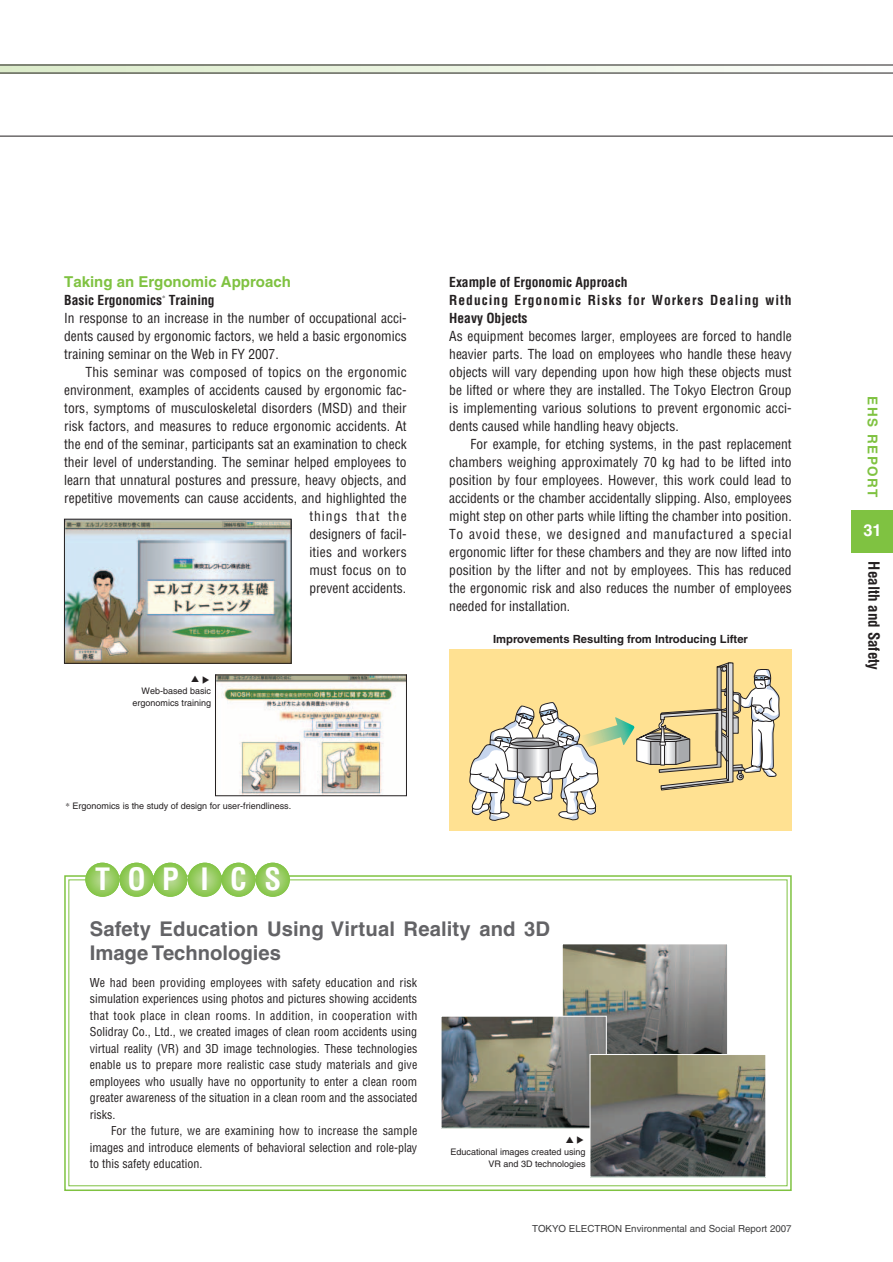
<style>
.page{position:relative;width:893px;height:1262px;background:#fff}
.page>*{position:absolute;margin:0;border:0;box-sizing:border-box;transform-origin:0 0}
.t1{font:700 condensed 30px "Helvetica";color:#fff}
.t2{font:700 20.25px/24px "Helvetica";letter-spacing:.005em;color:#636366}
.t3{font:700 16.5px "Helvetica";color:#fff}
.t4{font:700 15px "Helvetica";color:#7fc241}
.t5{font:700 condensed 15px "Helvetica";color:#231f20}
.t6{font:condensed 13.5px/18px "Helvetica";color:#231f20;text-align:justify}
.t7{font:700 condensed 13.5px/18px "Helvetica";letter-spacing:.075em;color:#231f20}
.t8{font:700 13.5px "Helvetica";letter-spacing:.11em;color:#7fc241}
.t9{font:condensed 12px/16.5px "Helvetica";color:#231f20;text-align:justify}
.t10{font:700 11.25px "Helvetica";color:#231f20}
.t11{font:9.75px "Helvetica";color:#3e3e3f}
.t12{font:9px/12px "Helvetica";color:#231f20;text-align:right}
.s1{font-weight:700}
.s2{font-family:"Times"}
</style>
<div class="page">
<div style="left:851px;top:510px;width:41px;height:43px;background:#7fc241"></div>
<div style="left:64px;top:875px;width:727px;height:316px;border:2px solid #7fc241"></div>
<svg style="left:85px;top:862px;width:34px;height:34px"></svg>
<svg style="left:119px;top:862px;width:35px;height:34px"></svg>
<svg style="left:153px;top:862px;width:34px;height:34px"></svg>
<svg style="left:188px;top:862px;width:34px;height:34px"></svg>
<svg style="left:221px;top:862px;width:35px;height:34px"></svg>
<svg style="left:256px;top:862px;width:34px;height:34px"></svg>
<div style="left:449px;top:649px;width:343px;height:182px;background:#ffe192"></div>
<svg style="left:469px;top:662px;width:311px;height:159px"></svg>
<img style="left:217px;top:676px;width:187px;height:118px">
<div style="left:215px;top:674px;width:191px;height:122px;border:1px solid #231f20"></div>
<img style="left:564px;top:945px;width:162px;height:109px">
<div style="left:562px;top:943px;width:166px;height:115px;border:1px solid #fff"></div>
<img style="left:442px;top:1017px;width:162px;height:109px">
<div style="left:440px;top:1015px;width:166px;height:113px;border:1px solid #fff"></div>
<img style="left:591px;top:1056px;width:173px;height:119px">
<div style="left:589px;top:1054px;width:177px;height:123px;border:1px solid #fff"></div>
<img style="left:66px;top:521px;width:223px;height:140px">
<div style="left:64px;top:519px;width:227px;height:144px;border:1px solid #231f20"></div>
<svg style="left:0;top:65px;width:892px;height:8px"></svg>
<hr style="left:0;top:136px;width:892px;height:1px;background:#231f20">
<p class="t4" style="left:64px;top:276px;width:228px">Taking an Ergonomic Approach</p>
<p class="t6" style="left:64px;top:292px;width:344px;text-align:left"><span class="s1">Basic Ergonomics</span><sup>*</sup> <span class="s1">Training<br></span>In response to an increase in the number of occupational acci&shy;dents caused by ergonomic factors, we held a basic ergonomics training seminar on the Web in FY 2007.</p>
<p class="t6" style="left:64px;top:364px;width:344px;text-align:right">This seminar was composed of topics on the ergonomic environment, examples of accidents caused by ergonomic fac&shy;tors, symptoms of musculoskeletal disorders (MSD) and their risk factors, and measures to reduce ergonomic accidents. At the end of the seminar, participants sat an examination to check their level of understanding. The seminar helped employees to learn that unnatural postures and pressure, heavy objects, and repetitive movements can cause accidents, and highlighted the things that the<br>designers of facil-<br>ities and workers<br>must focus on to<br>prevent accidents.</p>
<p class="t12" style="left:132px;top:686px;width:80px">Web-based basic ergonomics training</p>
<p class="t12" style="left:66px;top:801px;width:227px"><span class="s2">*</span> Ergonomics is the study of design for user-friendliness.</p>
<h1 class="t1" style="left:95px;top:867px;width:187px">TOP I CS</h1>
<p class="t7" style="left:449px;top:274px;width:344px">Example of Ergonomic Approach<br>Reducing Ergonomic Risks for Workers Dealing with<br>Heavy Objects</p>
<p class="t6" style="left:449px;top:328px;width:344px">As equipment becomes larger, employees are forced to handle heavier parts. The load on employees who handle these heavy objects will vary depending upon how high these objects must be lifted or where they are installed. The Tokyo Electron Group is implementing various solutions to prevent ergonomic acci&shy;dents caused while handling heavy objects.</p>
<p class="t6" style="left:449px;top:436px;width:344px;text-indent:21px">For example, for etching systems, in the past replacement chambers weighing approximately 70 kg had to be lifted into position by four employees. However, this work could lead to accidents or the chamber accidentally slipping. Also, employees might step on other parts while lifting the chamber into position.<br>To avoid these, we designed and manufactured a special ergonomic lifter for these chambers and they are now lifted into position by the lifter and not by employees. This has reduced the ergonomic risk and also reduces the number of employees needed for installation.</p>
<p class="t10" style="left:493px;top:635px;width:256px">Improvements Resulting from Introducing Lifter</p>
<h2 class="t2" style="left:90px;top:918px;width:462px">Safety Education Using Virtual Reality and 3D<br>Image Technologies</h2>
<p class="t9" style="left:90px;top:975px;width:329px">We had been providing employees with safety education and risk simulation experiences using photos and pictures showing accidents that took place in clean rooms. In addition, in cooperation with Solidray Co., Ltd., we created images of clean room accidents using virtual reality (VR) and 3D image technologies. These technologies enable us to prepare more realistic case study materials and give employees who usually have no opportunity to enter a clean room greater awareness of the situation in a clean room and the associated risks.</p>
<p class="t9" style="left:90px;top:1123px;width:329px;text-indent:21px">For the future, we are examining how to increase the sample images and introduce elements of behavioral selection and role-play to this safety education.</p>
<p class="t12" style="left:450px;top:1146px;width:137px">Educational images created using<br>VR and 3D technologies</p>
<p class="t11" style="left:532px;top:1225px;width:261px">TOKYO ELECTRON Environmental and Social Report 2007</p>
<p class="t8" style="left:877px;top:396px;width:103px;rotate:90deg">EHS REPORT</p>
<p class="t3" style="left:863px;top:524px;width:20px">31</p>
<p class="t5" style="left:879px;top:561px;width:110px;rotate:90deg">Health and Safety</p>
</div>
